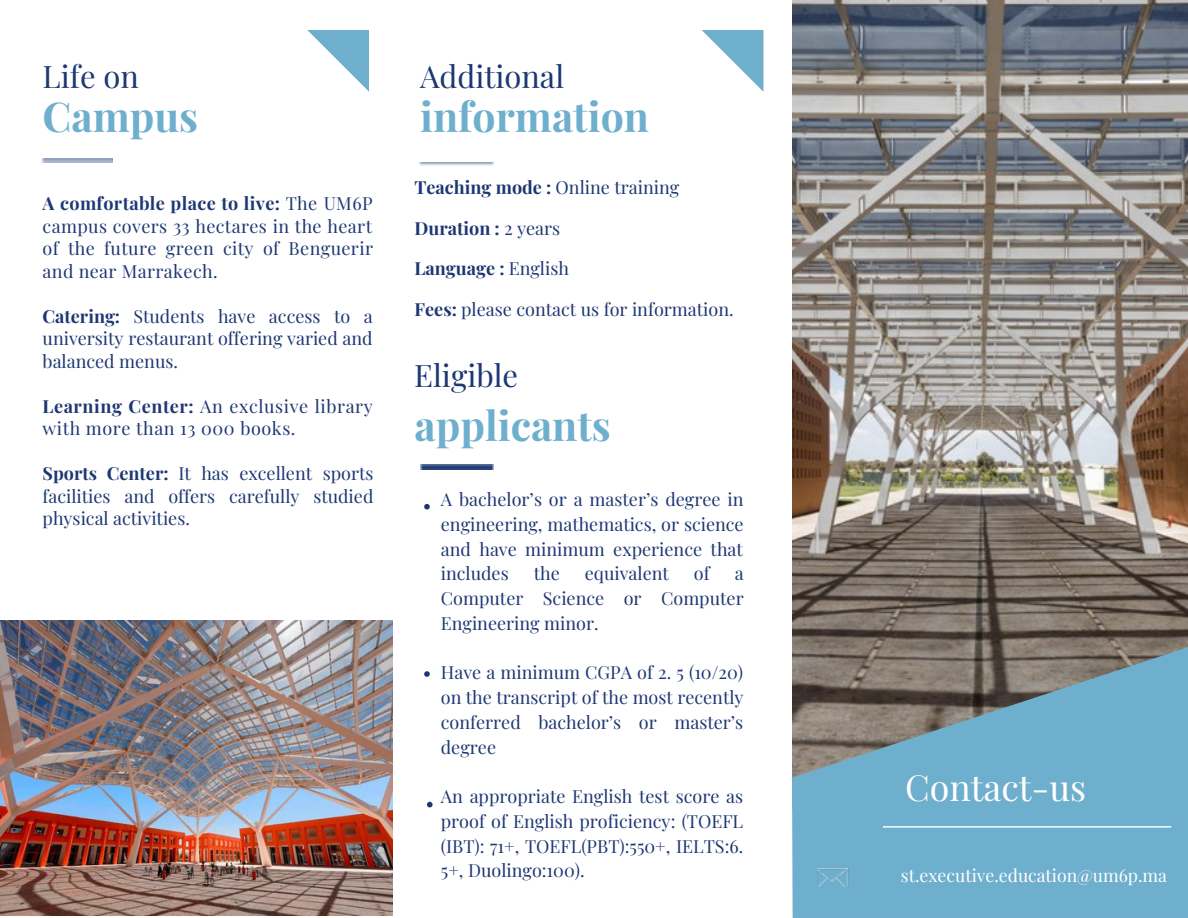
<style>
.page{position:relative;width:1188px;height:918px;background:#fff}
.page>*{position:absolute;margin:0;border:0;box-sizing:border-box;transform-origin:0 0}
.t1{font:700 40.95px "Playfair Display";color:#6fafce}
.t2{font:35.85px "Playfair Display";color:#fff}
.t3{font:30.9px "Playfair Display";color:#1d3773}
.t4{font:18px/24.8px "Playfair Display";color:#1d3773;text-align:justify}
.t5{font:18px/22.5px "Playfair Display";letter-spacing:.03em;color:#1d3773}
.t6{font:700 18px "Playfair Display";color:#1d3773}
.t7{font:17.7px "Playfair Display";color:#fff}
.s1{font-weight:700}
.s2{font-weight:400}
</style>
<div class="page">
<img style="left:42px;top:159px;width:71px;height:3px">
<svg style="left:307px;top:30px;width:62px;height:62px"></svg>
<img style="left:420px;top:162px;width:73px;height:3px">
<img style="left:792px;top:0;width:396px;height:647px">
<svg style="left:702px;top:30px;width:61px;height:61px"></svg>
<svg style="left:792px;top:647px;width:396px;height:271px;background:#729fb4"></svg>
<img style="left:420px;top:465px;width:73px;height:4px">
<img style="left:830px;top:883px;width:19px;height:5px">
<img style="left:818px;top:868px;width:31px;height:15px">
<svg style="left:818px;top:878px;width:12px;height:10px"></svg>
<svg style="left:836px;top:878px;width:12px;height:10px"></svg>
<hr style="left:883px;top:826px;width:288px;height:1px;background:#fff">
<img style="left:0;top:621px;width:393px;height:294px">
<svg style="left:424px;top:504px;width:6px;height:6px"></svg>
<svg style="left:424px;top:671px;width:6px;height:6px"></svg>
<svg style="left:427px;top:802px;width:6px;height:5px"></svg>
<p class="t3" style="left:43px;top:55px;width:98px">Life on</p>
<p class="t1" style="left:43px;top:88px;width:157px">Campus</p>
<p class="t4" style="left:43px;top:192px;width:332px;line-height:22.5px"><span class="s1">A comfortable place to live:</span> The UM6P campus covers 33 hectares in the heart of the future green city of Benguerir and near Marrakech.</p>
<p class="t4" style="left:43px;top:304px;width:332px;line-height:22.5px"><span class="s1">Catering:</span> Students have access to a university restaurant offering varied and balanced menus.</p>
<p class="t5" style="left:43px;top:394px;width:332px"><span class="s1">Learning Center:</span> An exclusive library with more than 13 000 books.</p>
<p class="t4" style="left:43px;top:462px;width:332px;line-height:22.5px"><span class="s1">Sports Center:</span> It has excellent sports facilities and offers carefully studied physical activities.</p>
<p class="t3" style="left:420px;top:55px;width:146px">Additional</p>
<p class="t1" style="left:420px;top:87px;width:230px">information</p>
<p class="t4" style="left:415px;top:174px;width:266px"><span class="s1">Teaching mode :</span> Online training</p>
<p class="t6" style="left:415px;top:215px;width:147px">Duration : <span class="s2">2 years</span></p>
<p class="t6" style="left:415px;top:256px;width:156px">Language : <span class="s2">English</span></p>
<p class="t4" style="left:415px;top:296px;width:321px"><span class="s1">Fees:</span> please contact us for information.</p>
<p class="t3" style="left:414px;top:354px;width:106px">Eligible</p>
<p class="t1" style="left:415px;top:397px;width:198px">applicants</p>
<p class="t4" style="left:441px;top:486px;width:304px">A bachelor’s or a master’s degree in engineering, mathematics, or science and have minimum experience that includes</p>
<p class="t4" style="left:534px;top:561px;width:28px">the</p>
<p class="t4" style="left:585px;top:561px;width:86px">equivalent</p>
<p class="t4" style="left:694px;top:561px;width:17px">of</p>
<p class="t4" style="left:441px;top:561px;width:304px;text-indent:294px">a Computer Science or Computer Engineering minor.</p>
<p class="t4" style="left:441px;top:660px;width:304px">Have a minimum CGPA of 2. 5 (10/20) on the transcript of the most recently conferred bachelor’s or master’s degree</p>
<p class="t4" style="left:441px;top:783px;width:304px">An appropriate English test score as proof of English proficiency: (TOEFL (IBT): 71+, TOEFL(PBT):550+, IELTS:6.<br>5+, Duolingo:100).</p>
<p class="t2" style="left:905px;top:762px;width:182px">Contact-us</p>
<p class="t7" style="left:901px;top:863px;width:267px">st.executive.education@um6p.ma</p>
</div>
